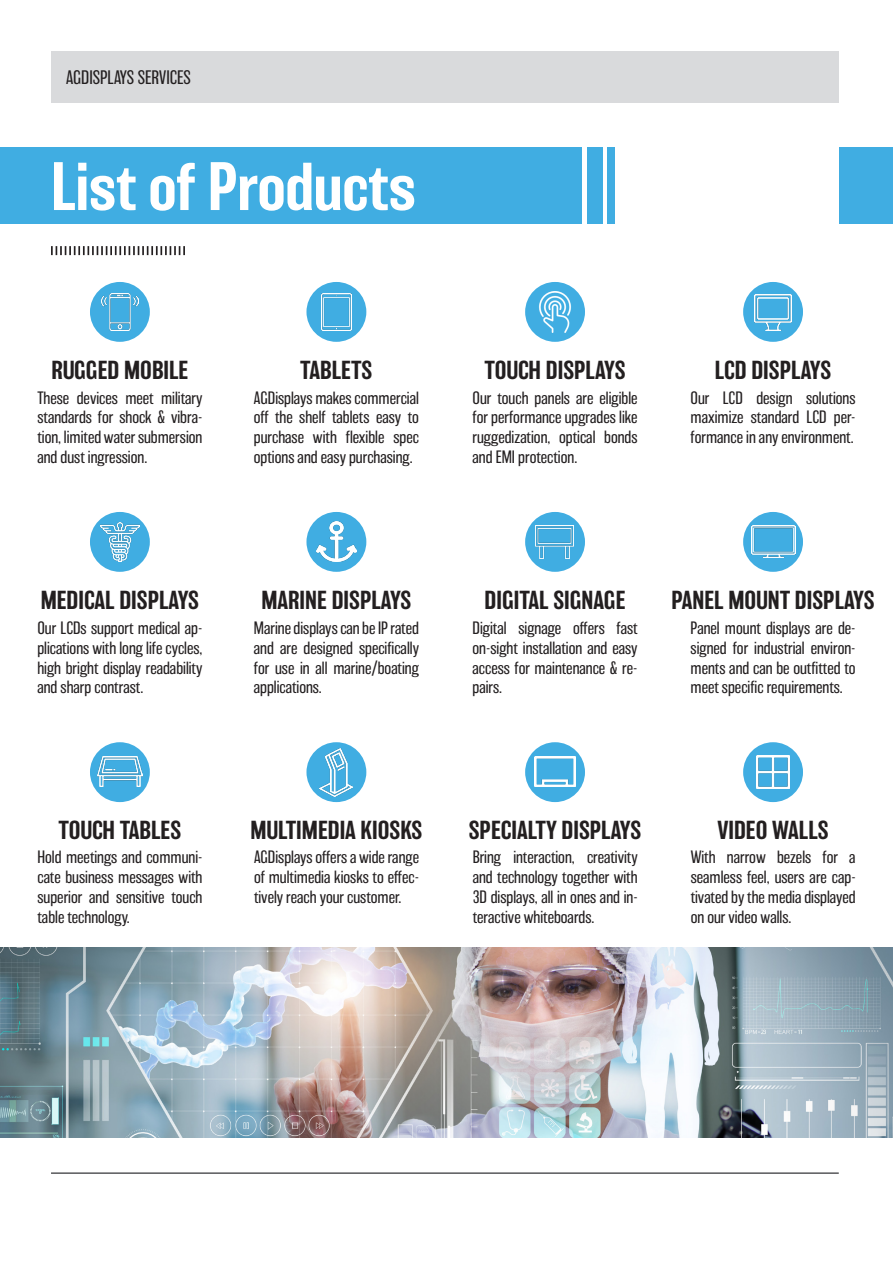
<style>
.page{position:relative;width:893px;height:1263px;background:#fff}
.page>*{position:absolute;margin:0;border:0;box-sizing:border-box;transform-origin:0 0}
.t1{font:500 63px "Balboa";color:#fff}
.Subtitle_2{font:500 24px "Balboa";color:#231f20}
.t2{font:200 18px "Balboa";color:#231f20}
.Text{font:200 16.5px/19.8px "Balboa";color:#231f20;text-align:justify}
</style>
<div class="page">
<div style="left:51px;top:51px;width:788px;height:52px;background:#d9dadc"></div>
<div style="left:0;top:148px;width:581px;height:76px;background:#40ade2"></div>
<div style="left:587px;top:148px;width:16px;height:76px;background:#40ade2"></div>
<div style="left:607px;top:148px;width:8px;height:76px;background:#40ade2"></div>
<svg style="left:51px;top:246px;width:134px;height:9px"></svg>
<hr style="left:51px;top:1172px;width:788px;height:2px;background:#57585a">
<div style="left:839px;top:148px;width:54px;height:76px;background:#40ade2"></div>
<img style="left:0;top:947px;width:893px;height:190px">
<div style="left:90px;top:512px;width:60px;height:60px;background:#40ade2;border-radius:50%"></div>
<img style="left:101px;top:523px;width:38px;height:38px">
<div style="left:90px;top:282px;width:60px;height:60px;background:#40ade2;border-radius:50%"></div>
<img style="left:101px;top:293px;width:37px;height:37px">
<div style="left:743px;top:282px;width:60px;height:60px;background:#40ade2;border-radius:50%"></div>
<img style="left:754px;top:295px;width:38px;height:36px">
<div style="left:525px;top:282px;width:60px;height:60px;background:#40ade2;border-radius:50%"></div>
<img style="left:539px;top:291px;width:32px;height:42px">
<div style="left:525px;top:512px;width:60px;height:60px;background:#40ade2;border-radius:50%"></div>
<img style="left:536px;top:526px;width:38px;height:32px">
<div style="left:743px;top:512px;width:60px;height:60px;background:#40ade2;border-radius:50%"></div>
<img style="left:751px;top:526px;width:44px;height:32px">
<div style="left:90px;top:742px;width:60px;height:60px;background:#40ade2;border-radius:50%"></div>
<img style="left:97px;top:756px;width:46px;height:31px">
<div style="left:743px;top:742px;width:60px;height:60px;background:#40ade2;border-radius:50%"></div>
<img style="left:756px;top:755px;width:34px;height:34px">
<div style="left:306px;top:742px;width:60px;height:60px;background:#40ade2;border-radius:50%"></div>
<img style="left:320px;top:748px;width:32px;height:48px">
<div style="left:525px;top:742px;width:60px;height:60px;background:#40ade2;border-radius:50%"></div>
<img style="left:535px;top:756px;width:40px;height:31px">
<div style="left:306px;top:512px;width:60px;height:60px;background:#40ade2;border-radius:50%"></div>
<img style="left:316px;top:522px;width:40px;height:40px">
<div style="left:306px;top:282px;width:60px;height:60px;background:#40ade2;border-radius:50%"></div>
<img style="left:321px;top:293px;width:30px;height:38px">
<p class="t2" style="left:66px;top:68px;width:126px">AGDISPLAYS SERVICES</p>
<p class="t1" style="left:51px;top:152px;width:366px">List of Products</p>
<p class="Subtitle_2" style="left:51px;top:357px;width:139px">RUGGED MOBILE</p>
<p class="Subtitle_2" style="left:300px;top:357px;width:74px">TABLETS</p>
<p class="Subtitle_2" style="left:484px;top:357px;width:143px">TOUCH DISPLAYS</p>
<p class="Text" style="left:37px;top:388px;width:167px">These devices meet military standards for shock &amp; vibra&shy;tion, limited water submersion and dust ingression.</p>
<p class="Text" style="left:254px;top:388px;width:167px">AGDisplays makes commercial off the shelf tablets easy to purchase with flexible spec options and easy purchasing.</p>
<p class="Text" style="left:473px;top:388px;width:167px">Our touch panels are eligible for performance upgrades like ruggedization, optical bonds and EMI protection.</p>
<p class="Subtitle_2" style="left:715px;top:357px;width:118px">LCD DISPLAYS</p>
<p class="Text" style="left:691px;top:388px;width:166px">Our LCD design solutions maximize standard LCD per&shy;formance in any environment.</p>
<p class="Subtitle_2" style="left:41px;top:587px;width:160px">MEDICAL DISPLAYS</p>
<p class="Subtitle_2" style="left:261px;top:587px;width:152px">MARINE DISPLAYS</p>
<p class="Text" style="left:37px;top:618px;width:167px">Our LCDs support medical ap&shy;plications with long life cycles, high bright display readability and sharp contrast.</p>
<p class="Text" style="left:254px;top:618px;width:167px">Marine displays can be IP rated and are designed specifically for use in all marine/boating applications.</p>
<p class="Subtitle_2" style="left:485px;top:587px;width:142px">DIGITAL SIGNAGE</p>
<p class="Subtitle_2" style="left:671px;top:587px;width:205px">PANEL MOUNT DISPLAYS</p>
<p class="Text" style="left:473px;top:618px;width:167px">Digital signage offers fast on-sight installation and easy access for maintenance &amp; re&shy;pairs.</p>
<p class="Text" style="left:691px;top:618px;width:167px">Panel mount displays are de&shy;signed for industrial environ&shy;ments and can be outfitted to meet specific requirements.</p>
<p class="Subtitle_2" style="left:58px;top:817px;width:124px">TOUCH TABLES</p>
<p class="Text" style="left:38px;top:848px;width:167px">Hold meetings and communi&shy;cate business messages with superior and sensitive touch table technology.</p>
<p class="Subtitle_2" style="left:250px;top:817px;width:174px">MULTIMEDIA KIOSKS</p>
<p class="Text" style="left:254px;top:848px;width:167px">AGDisplays offers a wide range of multimedia kiosks to effec&shy;tively reach your customer.</p>
<p class="Subtitle_2" style="left:469px;top:817px;width:174px">SPECIALTY DISPLAYS</p>
<p class="Text" style="left:473px;top:848px;width:167px">Bring interaction, creativity and technology together with 3D displays, all in ones and in&shy;teractive whiteboards.</p>
<p class="Subtitle_2" style="left:717px;top:817px;width:113px">VIDEO WALLS</p>
<p class="Text" style="left:691px;top:848px;width:167px">With narrow bezels for a seamless feel, users are cap&shy;tivated by the media displayed on our video walls.</p>
</div>
